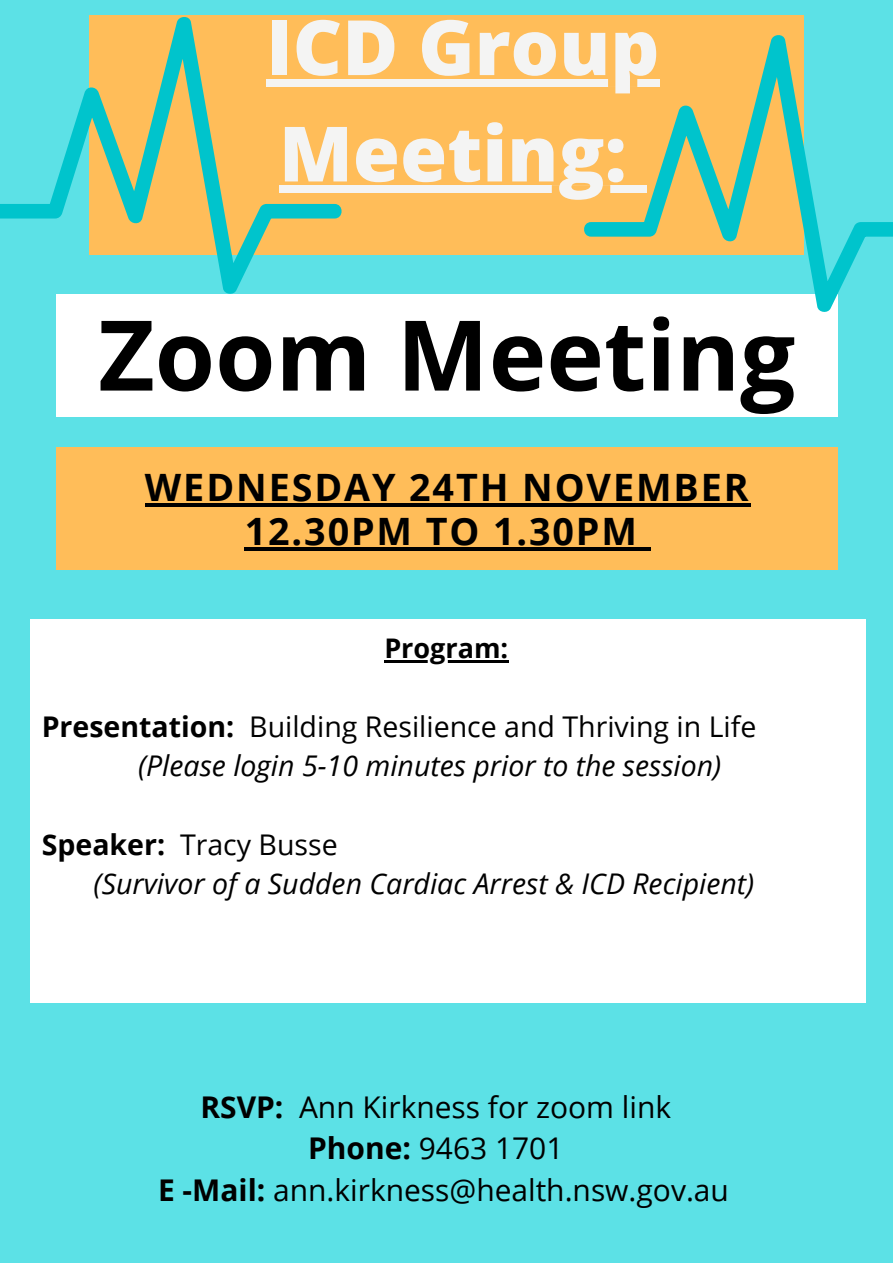
<style>
.page{position:relative;width:893px;height:1263px;background:#5ce1e6}
.page>*{position:absolute;margin:0;border:0;box-sizing:border-box;transform-origin:0 0}
.t1{font:700 97.57px "Open Sans";color:#000}
.t2{font:800 76.35px/106.4px "Open Sans";color:#f4f4f3}
.t3{font:700 37.72px/43.9px "Open Sans";letter-spacing:.05em;color:#000;text-align:center}
.t4{font:29.92px "Open Sans";color:#000}
.t5{font:italic 28.5px "Open Sans";color:#000}
.t6{font:28.5px "Open Sans";color:#000}
.t7{font:700 27px "Open Sans";color:#000}
.s1{font-weight:700}
</style>
<div class="page">
<div style="left:56px;top:294px;width:782px;height:123px;background:#fff"></div>
<div style="left:56px;top:447px;width:782px;height:122px;background:#ffbd59"></div>
<div style="left:89px;top:15px;width:715px;height:240px;background:#ffbd59"></div>
<div style="left:266px;top:79px;width:393px;height:7px;background:#f4f4f3"></div>
<div style="left:279px;top:185px;width:348px;height:8px;background:#f4f4f3"></div>
<svg style="left:0;top:17px;width:344px;height:277px"></svg>
<svg style="left:581px;top:35px;width:312px;height:277px"></svg>
<div style="left:30px;top:619px;width:835px;height:384px;background:#fff"></div>
<hr style="left:145px;top:503px;width:605px;height:4px;background:#000">
<hr style="left:245px;top:547px;width:394px;height:4px;background:#000">
<hr style="left:639px;top:547px;width:11px;height:4px;background:#000">
<hr style="left:384px;top:660px;width:124px;height:2px;background:#000">
<p class="t2" style="left:266px;top:-8px;width:395px">ICD Group<br>Meeting:</p>
<p class="t1" style="left:98px;top:286px;width:698px">Zoom Meeting</p>
<p class="t3" style="left:145px;top:464px;width:605px">WEDNESDAY 24TH NOVEMBER<br>12.30PM TO 1.30PM</p>
<p class="t7" style="left:384px;top:629px;width:125px">Program:</p>
<p class="t6" style="left:42px;top:706px;width:716px"><span class="s1">Presentation:</span> Building Resilience and Thriving in Life</p>
<p class="t5" style="left:138px;top:745px;width:585px">(Please login 5-10 minutes prior to the session)</p>
<p class="t6" style="left:42px;top:824px;width:297px"><span class="s1">Speaker:</span> Tracy Busse</p>
<p class="t5" style="left:94px;top:864px;width:662px">(Survivor of a Sudden Cardiac Arrest &amp; ICD Recipient)</p>
<p class="t4" style="left:200px;top:1086px;width:472px"><span class="s1">RSVP:</span> Ann Kirkness for zoom link</p>
<p class="t4" style="left:308px;top:1127px;width:257px"><span class="s1">Phone:</span> 9463 1701</p>
<p class="t4" style="left:158px;top:1169px;width:572px"><span class="s1">E -Mail:</span> ann.kirkness@health.nsw.gov.au</p>
</div>
